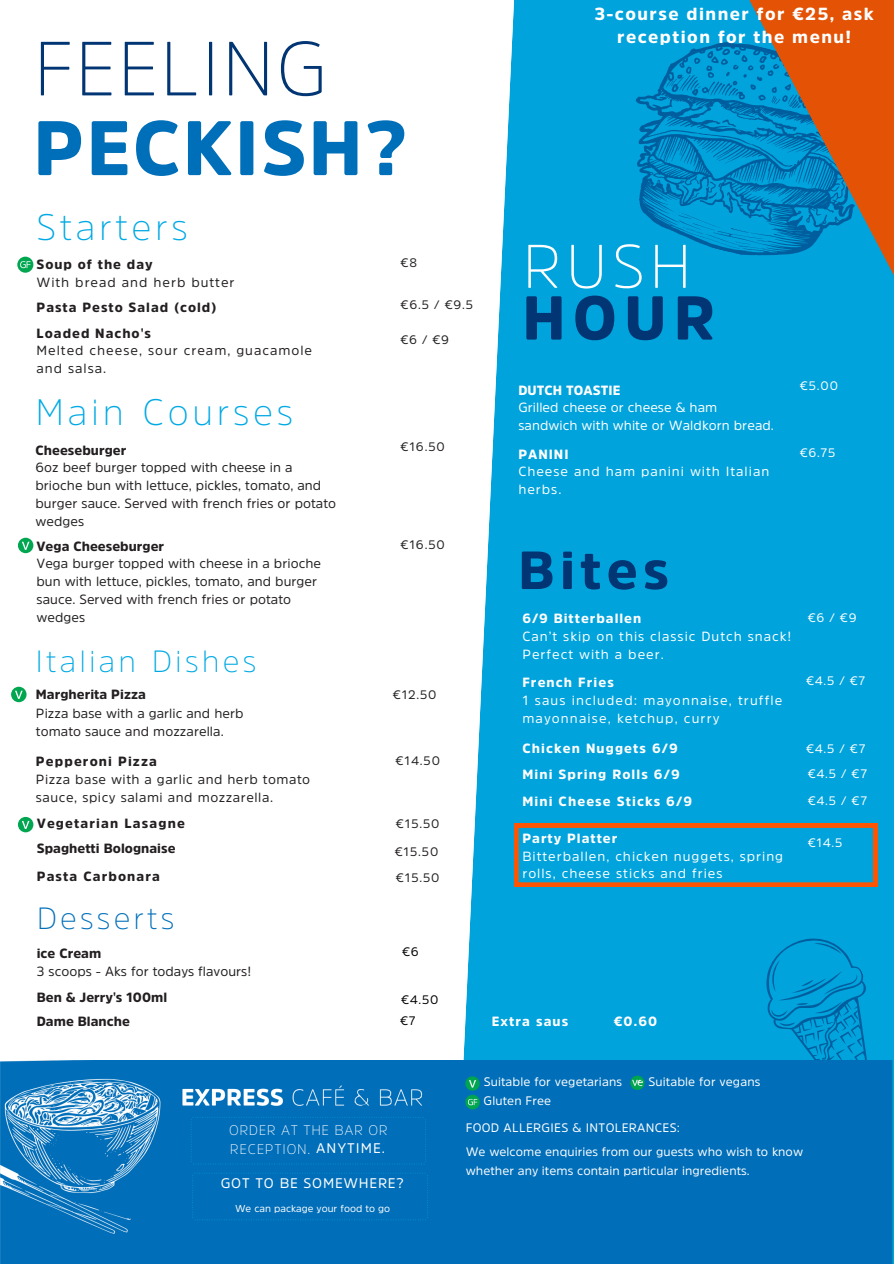
<style>
.page{position:relative;width:894px;height:1264px;background:#fff}
.page>*{position:absolute;margin:0;border:0;box-sizing:border-box;transform-origin:0 0}
.t1{font:900 76.35px/79.7px "Amsi Pro";letter-spacing:.03em;color:#006fba}
.t2{font:200 61.35px/51.8px "Amsi Pro";color:#fff}
.t3{font:900 53.1px "Amsi Pro";letter-spacing:.095em;color:#013573}
.t4{font:200 36.75px "Amsi Pro";letter-spacing:.1em;color:#00a9e4}
.t5{font:200 30.6px "Amsi Pro";letter-spacing:.105em;color:#00a9e4}
.t6{font:200 30.6px "Amsi Pro";letter-spacing:.105em;color:#006fba}
.t7{font:900 17.4px/23.7px "Amsi Pro";letter-spacing:.085em;color:#fff;text-align:center}
.t8{font:200 13.95px "Amsi Pro";letter-spacing:.045em;color:#fff}
.t9{font:13.95px "Amsi Pro";letter-spacing:.055em;color:#fff}
.t10{font:13.35px/17.7px "Amsi Pro";letter-spacing:.005em;color:#231f20}
.t11{font:13.35px/17.7px "Amsi Pro";letter-spacing:.075em;color:#fff}
.t12{font:900 13.35px "Amsi Pro";letter-spacing:.085em;color:#fff}
.t13{font:900 13.35px "Amsi Pro";letter-spacing:.005em;color:#231f20}
.t14{font:13.35px "Amsi Pro";letter-spacing:.075em;color:#231f20}
.t15{font:13.35px "Amsi Pro";letter-spacing:.005em;color:#fff}
.t16{font:900 13.35px "Amsi Pro";letter-spacing:.075em;color:#231f20}
.t17{font:900 13.35px "Amsi Pro";letter-spacing:.085em;color:#231f20}
.t18{font:900 13.35px "Amsi Pro";letter-spacing:.005em;color:#fff}
.t19{font:13.2px "Amsi Pro";letter-spacing:.04em;color:#231f20}
.t20{font:13.2px "Amsi Pro";letter-spacing:.005em;color:#231f20}
.t21{font:900 13.2px "Amsi Pro";letter-spacing:.005em;color:#231f20}
.t22{font:900 13.2px "Amsi Pro";letter-spacing:.085em;color:#231f20}
.t23{font:12.3px/18.5px "Amsi Pro";letter-spacing:.005em;color:#fff}
.t24{font:12.3px "Amsi Pro";letter-spacing:.07em;color:#231f20}
.t25{font:12.3px "Amsi Pro";letter-spacing:.025em;color:#fff}
.t26{font:12.3px "Amsi Pro";color:#000}
.t27{font:10.05px "Amsi Pro";letter-spacing:.005em;color:#fff}
.s1{font-weight:200;color:#013573}
.s2{font-weight:900;color:#013573}
.s3{font-weight:400}
</style>
<div class="page">
<svg style="left:11px;top:686px;width:16px;height:16px"></svg>
<svg style="left:15px;top:690px;width:8px;height:9px"></svg>
<svg style="left:17px;top:257px;width:16px;height:16px"></svg>
<svg style="left:20px;top:261px;width:11px;height:7px"></svg>
<svg style="left:463px;top:0;width:430px;height:1060px;background:#15aade"></svg>
<svg style="left:746px;top:922px;width:147px;height:138px;background:#009cd5"></svg>
<img style="left:0;top:1060px;width:893px;height:203px">
<svg style="left:605px;top:21px;width:104px;height:258px;background:#0099d3"></svg>
<svg style="left:668px;top:48px;width:41px;height:92px;background:#0089c5"></svg>
<svg style="left:677px;top:212px;width:32px;height:39px"></svg>
<svg style="left:709px;top:0;width:184px;height:292px;background:#527a83"></svg>
<svg style="left:18px;top:537px;width:15px;height:16px"></svg>
<svg style="left:22px;top:541px;width:7px;height:9px"></svg>
<div style="left:18px;top:817px;width:15px;height:15px;background:#00a650;border-radius:50%"></div>
<svg style="left:22px;top:820px;width:7px;height:9px"></svg>
<svg style="left:514px;top:823px;width:363px;height:63px;background:#2796b9"></svg>
<h3 class="t1" style="left:33px;top:36px;width:375px"><span class="s1">FEELING<br></span>PECKISH?</h3>
<p class="t4" style="left:36px;top:212px;width:153px">Starters</p>
<p class="t16" style="left:36px;top:259px;width:118px">Soup of the day</p>
<p class="t24" style="left:400px;top:258px;width:18px">€8</p>
<p class="t14" style="left:36px;top:277px;width:199px">With bread and herb butter</p>
<h5 class="t16" style="left:36px;top:301px;width:181px">Pasta Pesto Salad (cold)</h5>
<p class="t16" style="left:36px;top:328px;width:116px">Loaded Nacho's</p>
<p class="t14" style="left:36px;top:345px;width:277px">Melted cheese, sour cream, guacamole</p>
<p class="t14" style="left:36px;top:363px;width:71px">and salsa.</p>
<p class="t4" style="left:36px;top:397px;width:259px">Main Courses</p>
<p class="t13" style="left:36px;top:444px;width:92px">Cheeseburger</p>
<p class="t10" style="left:36px;top:460px;width:302px">6oz beef burger topped with cheese in a brioche bun with lettuce, pickles, tomato, and burger sauce. Served with french fries or potato wedges</p>
<p class="t13" style="left:36px;top:540px;width:129px">Vega Cheeseburger</p>
<p class="t10" style="left:36px;top:556px;width:286px">Vega burger topped with cheese in a brioche bun with lettuce, pickles, tomato, and burger sauce. Served with french fries or potato wedges</p>
<p class="t5" style="left:36px;top:649px;width:222px">Italian Dishes</p>
<h2 class="t21" style="left:36px;top:689px;width:111px">Margherita Pizza</h2>
<p class="t20" style="left:36px;top:707px;width:209px">Pizza base with a garlic and herb</p>
<p class="t20" style="left:36px;top:726px;width:189px">tomato sauce and mozzarella.</p>
<p class="t22" style="left:36px;top:756px;width:122px">Pepperoni Pizza</p>
<p class="t19" style="left:36px;top:774px;width:276px">Pizza base with a garlic and herb tomato</p>
<p class="t19" style="left:36px;top:792px;width:238px">sauce, spicy salami and mozzarella.</p>
<p class="t17" style="left:37px;top:818px;width:149px">Vegetarian Lasagne</p>
<p class="t13" style="left:37px;top:842px;width:140px">Spaghetti Bolognaise</p>
<p class="t17" style="left:37px;top:870px;width:125px">Pasta Carbonara</p>
<p class="t6" style="left:37px;top:906px;width:139px">Desserts</p>
<p class="t13" style="left:37px;top:948px;width:66px">ice Cream</p>
<p class="t10" style="left:37px;top:963px;width:216px">3 scoops - Aks for todays flavours!</p>
<h1 class="t24" style="left:400px;top:299px;width:74px">€6.5 / €9.5</h1>
<p class="t24" style="left:400px;top:335px;width:50px">€6 / €9</p>
<p class="t24" style="left:400px;top:442px;width:46px">€16.50</p>
<p class="t24" style="left:400px;top:540px;width:46px">€16.50</p>
<p class="t24" style="left:393px;top:689px;width:45px">€12.50</p>
<p class="t24" style="left:395px;top:756px;width:46px">€14.50</p>
<p class="t24" style="left:396px;top:818px;width:45px">€15.50</p>
<p class="t24" style="left:394px;top:847px;width:45px">€15.50</p>
<p class="t24" style="left:396px;top:873px;width:45px">€15.50</p>
<h4 class="t26" style="left:402px;top:947px;width:18px">€6</h4>
<h5 class="t13" style="left:37px;top:991px;width:132px">Ben &amp; Jerry's 100ml</h5>
<p class="t26" style="left:401px;top:995px;width:39px">€4.50</p>
<p class="t13" style="left:37px;top:1015px;width:95px">Dame Blanche</p>
<p class="t26" style="left:400px;top:1015px;width:17px">€7</p>
<p class="t7" style="left:594px;top:4px;width:280px">3-course dinner for €25, ask reception for the menu!</p>
<p class="t2" style="left:522px;top:246px;width:194px">RUSH<br><span class="s2">HOUR</span></p>
<p class="t18" style="left:518px;top:384px;width:103px">DUTCH TOASTIE</p>
<p class="t15" style="left:518px;top:402px;width:200px">Grilled cheese or cheese &amp; ham</p>
<p class="t15" style="left:518px;top:420px;width:257px">sandwich with white or Waldkorn bread.</p>
<p class="t12" style="left:518px;top:448px;width:52px">PANINI</p>
<p class="t11" style="left:518px;top:464px;width:252px">Cheese and ham panini with Italian herbs.</p>
<p class="t23" style="left:799px;top:378px;width:40px">€5.00</p>
<p class="t23" style="left:799px;top:445px;width:37px">€6.75</p>
<p class="t3" style="left:518px;top:549px;width:152px">Bites</p>
<p class="t12" style="left:522px;top:613px;width:120px">6/9 Bitterballen</p>
<p class="t11" style="left:522px;top:629px;width:270px">Can’t skip on this classic Dutch snack!<br>Perfect with a beer.</p>
<p class="t12" style="left:522px;top:677px;width:93px">French Fries</p>
<p class="t11" style="left:522px;top:693px;width:261px">1 saus included: mayonnaise, truffle mayonnaise, ketchup, curry</p>
<p class="t23" style="left:807px;top:610px;width:50px">€6 / €9</p>
<p class="t23" style="left:805px;top:672px;width:61px">€4.5 / €7</p>
<p class="t12" style="left:522px;top:743px;width:157px">Chicken Nuggets 6/9</p>
<p class="t23" style="left:805px;top:740px;width:61px">€4.5 / €7</p>
<p class="t12" style="left:522px;top:769px;width:159px">Mini Spring Rolls 6/9</p>
<p class="t23" style="left:807px;top:765px;width:61px">€4.5 / €7</p>
<p class="t12" style="left:522px;top:796px;width:171px">Mini Cheese Sticks 6/9</p>
<p class="t23" style="left:807px;top:792px;width:61px">€4.5 / €7</p>
<p class="t12" style="left:522px;top:833px;width:96px">Party Platter</p>
<p class="t11" style="left:522px;top:848px;width:262px">Bitterballen, chicken nuggets, spring rolls, cheese sticks and fries</p>
<p class="t23" style="left:807px;top:834px;width:36px">€14.5</p>
<p class="t12" style="left:491px;top:1015px;width:78px">Extra saus</p>
<p class="t12" style="left:613px;top:1015px;width:45px">€0.60</p>
<p class="t8" style="left:229px;top:1124px;width:160px">ORDER AT THE BAR OR</p>
<h4 class="t8" style="left:230px;top:1143px;width:156px">RECEPTION. <span class="s3">ANYTIME.</span></h4>
<p class="t9" style="left:221px;top:1177px;width:184px">GOT TO BE SOMEWHERE?</p>
<p class="t27" style="left:235px;top:1204px;width:157px">We can package your food to go</p>
<p class="t23" style="left:483px;top:1073px;width:140px">Suitable for vegetarians</p>
<p class="t23" style="left:648px;top:1073px;width:113px">Suitable for vegans</p>
<p class="t23" style="left:483px;top:1092px;width:69px">Gluten Free</p>
<p class="t25" style="left:465px;top:1122px;width:216px">FOOD ALLERGIES &amp; INTOLERANCES:</p>
<p class="t23" style="left:465px;top:1143px;width:339px">We welcome enquiries from our guests who wish to know whether any items contain particular ingredients.</p>
</div>
